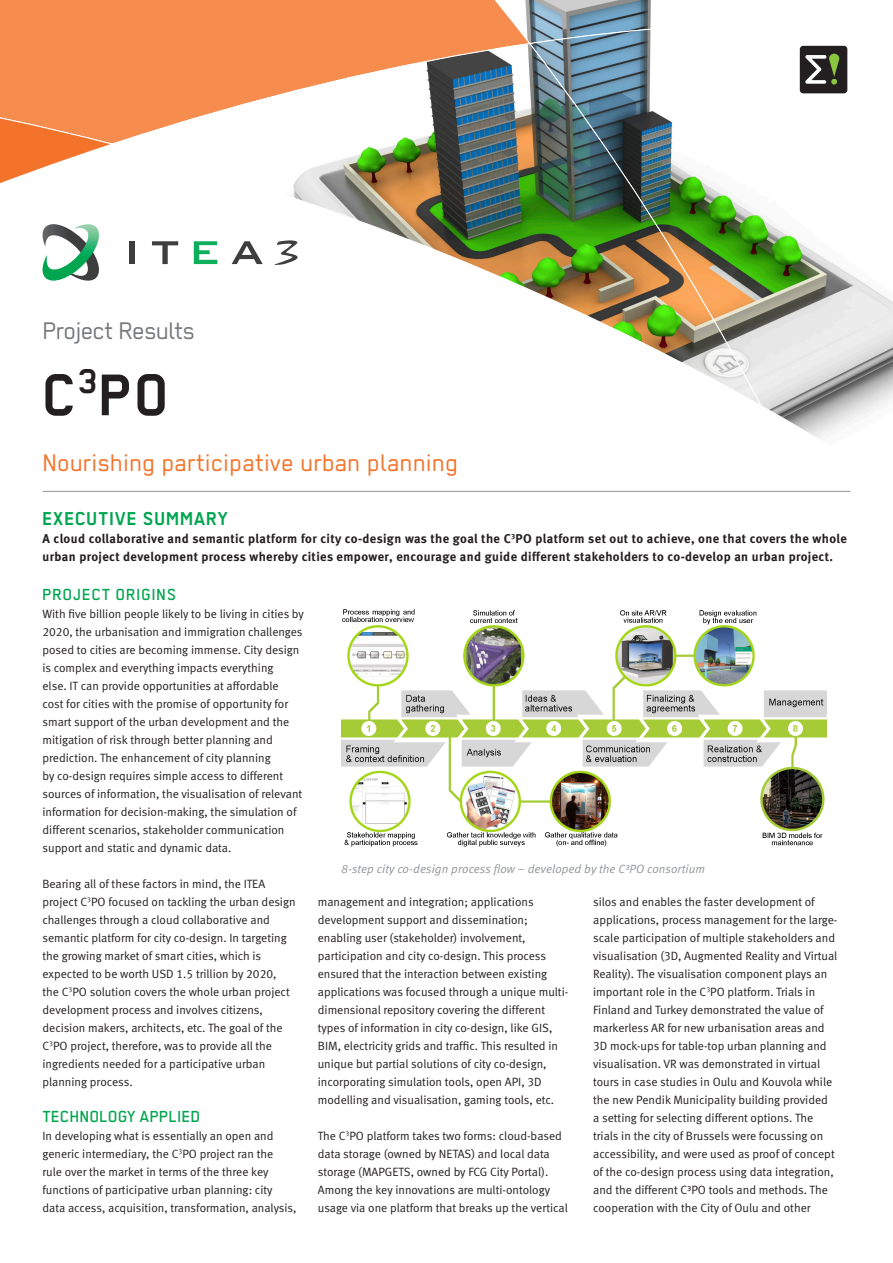
<style>
.page{position:relative;width:893px;height:1263px;background:#fff}
.page>*{position:absolute;margin:0;border:0;box-sizing:border-box;transform-origin:0 0}
.body{font:700 66px "Regular";color:#231f20}
.body-2{font:27px "Regular";letter-spacing:.01em;color:#f3732a}
.body-3{font:27px "Regular";letter-spacing:-.02em;color:#76787b}
.header-1{font:700 21px "Regular";letter-spacing:.02em;color:#00a54f}
.header-1-2{font:500 18px "Regular";color:#00a54f}
.header-1-3{font:500 18px "Regular";letter-spacing:.03em;color:#00a54f}
.leader{font:12.75px/18px "Meta Bold LF";letter-spacing:.03em;color:#231f20}
.body-4{font:12px/18px "Meta Normal LF";color:#231f20}
.t1{font:italic 12px "Meta Normal LF";letter-spacing:.01em;color:#939598}
</style>
<div class="page">
<svg style="left:0;top:0;width:893px;height:438px"></svg>
<hr style="left:43px;top:491px;width:807px;height:1px;background:#939598">
<img style="left:342px;top:609px;width:485px;height:238px">
<p class="body-3" style="left:43px;top:316px;width:154px">Project Results</p>
<p class="body" style="left:43px;top:358px;width:129px">C<sup>3</sup>PO</p>
<p class="body-2" style="left:43px;top:448px;width:417px">Nourishing participative urban planning</p>
<p class="header-1" style="left:43px;top:507px;width:187px">EXECUTIVE SUMMARY</p>
<p class="leader" style="left:43px;top:530px;width:806px">A cloud collaborative and semantic platform for city co-design was the goal the C<sup>3</sup>PO platform set out to achieve, one that covers the whole urban project development process whereby cities empower, encourage and guide different stakeholders to co-develop an urban project.</p>
<p class="header-1-3" style="left:43px;top:584px;width:135px">PROJECT ORIGINS</p>
<p class="body-4" style="left:43px;top:604px;width:263px">With five billion people likely to be living in cities by 2020, the urbanisation and immigration challenges posed to cities are becoming immense. City design is complex and everything impacts everything<br>else. IT can provide opportunities at affordable<br>cost for cities with the promise of opportunity for smart support of the urban development and the mitigation of risk through better planning and prediction. The enhancement of city planning<br>by co-design requires simple access to different sources of information, the visualisation of relevant information for decision-making, the simulation of different scenarios, stakeholder communication support and static and dynamic data.</p>
<p class="body-4" style="left:43px;top:874px;width:255px">Bearing all of these factors in mind, the ITEA project C<sup>3</sup>PO focused on tackling the urban design challenges through a cloud collaborative and semantic platform for city co-design. In targeting the growing market of smart cities, which is expected to be worth USD 1.5 trillion by 2020, the C<sup>3</sup>PO solution covers the whole urban project development process and involves citizens, decision makers, architects, etc. The goal of the C<sup>3</sup>PO project, therefore, was to provide all the ingredients needed for a participative urban planning process.</p>
<p class="header-1-2" style="left:43px;top:1106px;width:160px">TECHNOLOGY APPLIED</p>
<p class="body-4" style="left:43px;top:1126px;width:255px">In developing what is essentially an open and generic intermediary, the C<sup>3</sup>PO project ran the<br>rule over the market in terms of the three key functions of participative urban planning: city data access, acquisition, transformation, analysis,</p>
<p class="t1" style="left:341px;top:862px;width:365px">8-step city co-design process flow – developed by the C³PO consortium</p>
<p class="body-4" style="left:318px;top:892px;width:252px">management and integration; applications development support and dissemination; enabling user (stakeholder) involvement, participation and city co-design. This process ensured that the interaction between existing applications was focused through a unique multi&shy;dimensional repository covering the different types of information in city co-design, like GIS, BIM, electricity grids and traffic. This resulted in unique but partial solutions of city co-design, incorporating simulation tools, open API, 3D modelling and visualisation, gaming tools, etc.</p>
<p class="body-4" style="left:318px;top:1126px;width:252px">The C<sup>3</sup>PO platform takes two forms: cloud-based data storage (owned by NETAS) and local data storage (MAPGETS, owned by FCG City Portal).<br>Among the key innovations are multi-ontology usage via one platform that breaks up the vertical</p>
<p class="body-4" style="left:593px;top:892px;width:246px">silos and enables the faster development of applications, process management for the large&shy;scale participation of multiple stakeholders and visualisation (3D, Augmented Reality and Virtual Reality). The visualisation component plays an important role in the C<sup>3</sup>PO platform. Trials in Finland and Turkey demonstrated the value of markerless AR for new urbanisation areas and 3D mock-ups for table-top urban planning and visualisation. VR was demonstrated in virtual tours in case studies in Oulu and Kouvola while</p>
<p class="body-4" style="left:593px;top:1090px;width:243px">the new Pendik Municipality building provided a setting for selecting different options. The trials in the city of Brussels were focussing on accessibility, and were used as proof of concept of the co-design process using data integration, and the different C³PO tools and methods. The cooperation with the City of Oulu and other</p>
</div>
